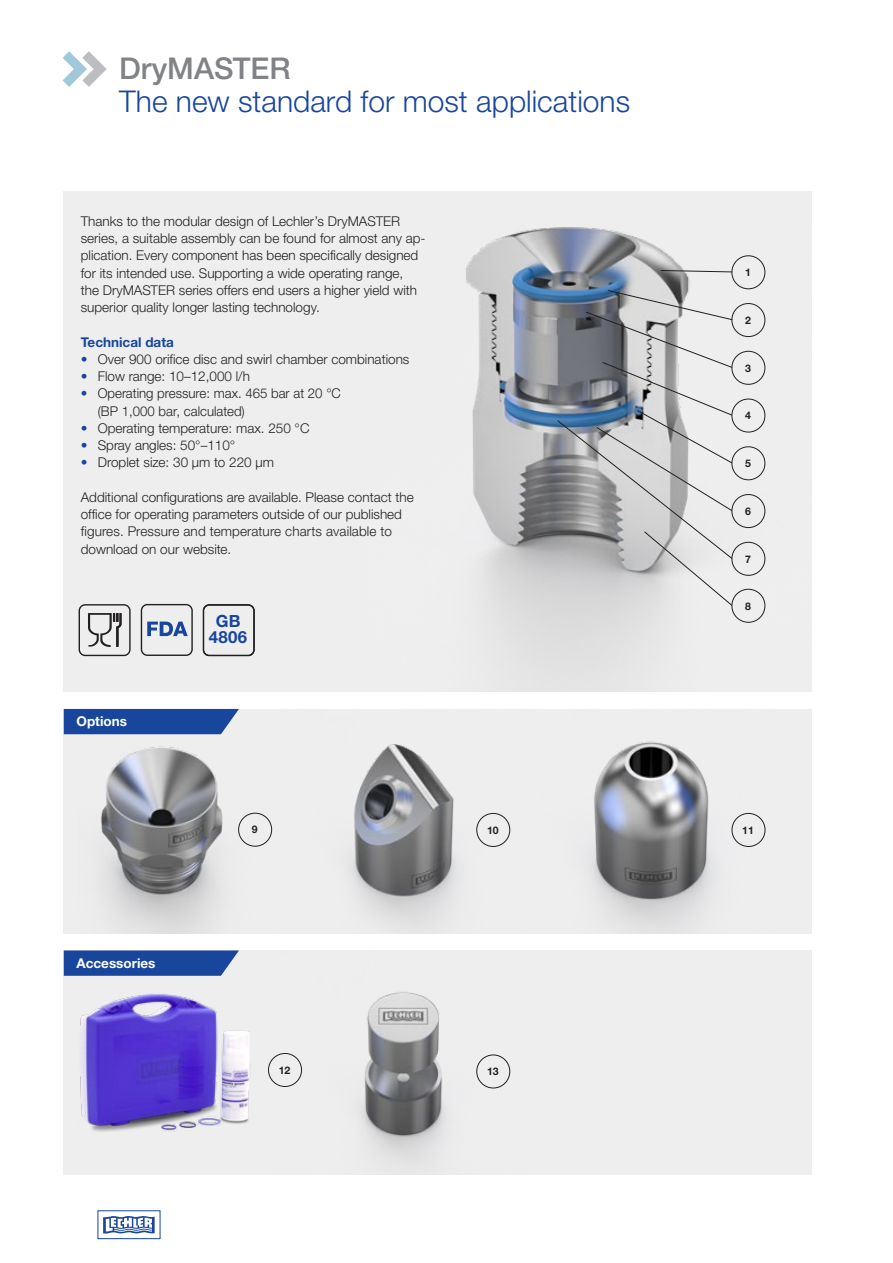
<style>
.page{position:relative;width:893px;height:1263px;background:#fff}
.page>*{position:absolute;margin:0;border:0;box-sizing:border-box;transform-origin:0 0}
.t1{font:300 30px "Helvetica Neue LTW1 G";color:#18469d}
.t2{font:500 30px "Helvetica Neue LTW1 G";color:#808285}
.t3{font:700 16.8px/16.6px "Helvetica Neue LTW1 G";letter-spacing:.02em;color:#18469d;text-align:center}
.t4{font:300 13.5px/17.2px "Helvetica Neue LTW1 G";color:#231f20}
.t5{font:700 13.5px "Helvetica Neue LTW1 G";color:#fff}
.t6{font:700 13.5px "Helvetica Neue LTW1 G";color:#18469d}
.t7{font:700 10.5px "Helvetica Neue LTW1 G";color:#231f20}
.s1{color:#18469d}
</style>
<div class="page">
<div style="left:64px;top:709px;width:748px;height:224px;background:#eeeeef"></div>
<div style="left:64px;top:950px;width:748px;height:225px;background:#eeeeef"></div>
<div style="left:64px;top:191px;width:748px;height:501px;background:#eeeeef"></div>
<img style="left:80px;top:994px;width:171px;height:138px">
<img style="left:466px;top:227px;width:300px;height:459px">
<img style="left:590px;top:741px;width:176px;height:192px">
<img style="left:350px;top:744px;width:161px;height:183px">
<img style="left:272px;top:992px;width:239px;height:172px">
<img style="left:100px;top:746px;width:173px;height:187px">
<div style="left:98px;top:1210px;width:62px;height:29px;border:1px solid #18469d"></div>
<svg style="left:103px;top:1216px;width:52px;height:18px"></svg>
<svg style="left:660px;top:270px;width:71px;height:3px"></svg>
<div style="left:238px;top:813px;width:34px;height:33px;border:1px solid #231f20;border-radius:50%"></div>
<div style="left:268px;top:1053px;width:34px;height:34px;border:1px solid #231f20;border-radius:50%"></div>
<div style="left:476px;top:813px;width:34px;height:34px;border:1px solid #231f20;border-radius:50%"></div>
<div style="left:476px;top:1054px;width:34px;height:34px;border:1px solid #231f20;border-radius:50%"></div>
<div style="left:732px;top:813px;width:33px;height:34px;border:1px solid #231f20;border-radius:50%"></div>
<svg style="left:147px;top:622px;width:41px;height:14px"></svg>
<div style="left:141px;top:604px;width:52px;height:52px;border:1px solid #231f20;border-radius:6px"></div>
<div style="left:79px;top:604px;width:52px;height:52px;border:1px solid #231f20;border-radius:6px"></div>
<svg style="left:88px;top:613px;width:34px;height:34px"></svg>
<svg style="left:202px;top:604px;width:53px;height:52px"></svg>
<svg style="left:557px;top:290px;width:176px;height:316px"></svg>
<svg style="left:63px;top:51px;width:44px;height:36px"></svg>
<div style="left:731px;top:255px;width:34px;height:34px;border:1px solid #231f20;border-radius:50%"></div>
<div style="left:731px;top:494px;width:34px;height:34px;border:1px solid #231f20;border-radius:50%"></div>
<div style="left:731px;top:303px;width:34px;height:34px;border:1px solid #231f20;border-radius:50%"></div>
<div style="left:731px;top:542px;width:34px;height:34px;border:1px solid #231f20;border-radius:50%"></div>
<div style="left:731px;top:589px;width:34px;height:34px;border:1px solid #231f20;border-radius:50%"></div>
<div style="left:731px;top:351px;width:34px;height:34px;border:1px solid #231f20;border-radius:50%"></div>
<div style="left:731px;top:399px;width:34px;height:33px;border:1px solid #231f20;border-radius:50%"></div>
<div style="left:731px;top:446px;width:34px;height:34px;border:1px solid #231f20;border-radius:50%"></div>
<div style="left:64px;top:709px;width:175px;height:25px;background:#18469d"></div>
<svg style="left:64px;top:950px;width:175px;height:26px;background:#2852a3"></svg>
<h1 class="t2" style="left:119px;top:50px;width:173px">DryMASTER</h1>
<h1 class="t1" style="left:119px;top:83px;width:512px">The new standard for most applications</h1>
<p class="t4" style="left:81px;top:212px;width:346px">Thanks to the modular design of Lechler’s DryMASTER series, a suitable assembly can be found for almost any ap&shy;plication. Every component has been specifically designed for its intended use. Supporting a wide operating range,<br>the DryMASTER series offers end users a higher yield with superior quality longer lasting technology.</p>
<p class="t6" style="left:81px;top:333px;width:95px">Technical data</p>
<p class="t4" style="left:81px;top:350px;width:330px"><span class="s1">•</span> Over 900 orifice disc and swirl chamber combinations</p>
<p class="t4" style="left:81px;top:368px;width:171px"><span class="s1">•</span> Flow range: 10–12,000 l/h</p>
<p class="t4" style="left:98px;top:385px;width:245px;text-indent:-17px"><span class="s1">•</span> Operating pressure: max. 465 bar at 20 °C (BP 1,000 bar, calculated)</p>
<p class="t4" style="left:81px;top:419px;width:230px"><span class="s1">•</span> Operating temperature: max. 250 °C</p>
<p class="t4" style="left:81px;top:437px;width:156px"><span class="s1">•</span> Spray angles: 50°–110°</p>
<p class="t4" style="left:81px;top:454px;width:195px"><span class="s1">•</span> Droplet size: 30 μm to 220 μm</p>
<p class="t4" style="left:81px;top:488px;width:334px">Additional configurations are available. Please contact the office for operating parameters outside of our published figures. Pressure and temperature charts available to download on our website.</p>
<p class="t5" style="left:77px;top:713px;width:52px">Options</p>
<p class="t5" style="left:77px;top:955px;width:80px">Accessories</p>
<p class="t3" style="left:209px;top:612px;width:40px">GB<br>4806</p>
<p class="t7" style="left:252px;top:823px;width:7px">9</p>
<p class="t7" style="left:279px;top:1063px;width:13px">12</p>
<p class="t7" style="left:487px;top:823px;width:13px">10</p>
<p class="t7" style="left:487px;top:1065px;width:13px">13</p>
<p class="t7" style="left:745px;top:266px;width:7px">1</p>
<p class="t7" style="left:745px;top:314px;width:7px">2</p>
<p class="t7" style="left:745px;top:361px;width:7px">3</p>
<p class="t7" style="left:745px;top:409px;width:7px">4</p>
<p class="t7" style="left:745px;top:457px;width:7px">5</p>
<p class="t7" style="left:745px;top:505px;width:7px">6</p>
<p class="t7" style="left:745px;top:552px;width:7px">7</p>
<p class="t7" style="left:745px;top:599px;width:7px">8</p>
<p class="t7" style="left:742px;top:823px;width:13px">11</p>
</div>
